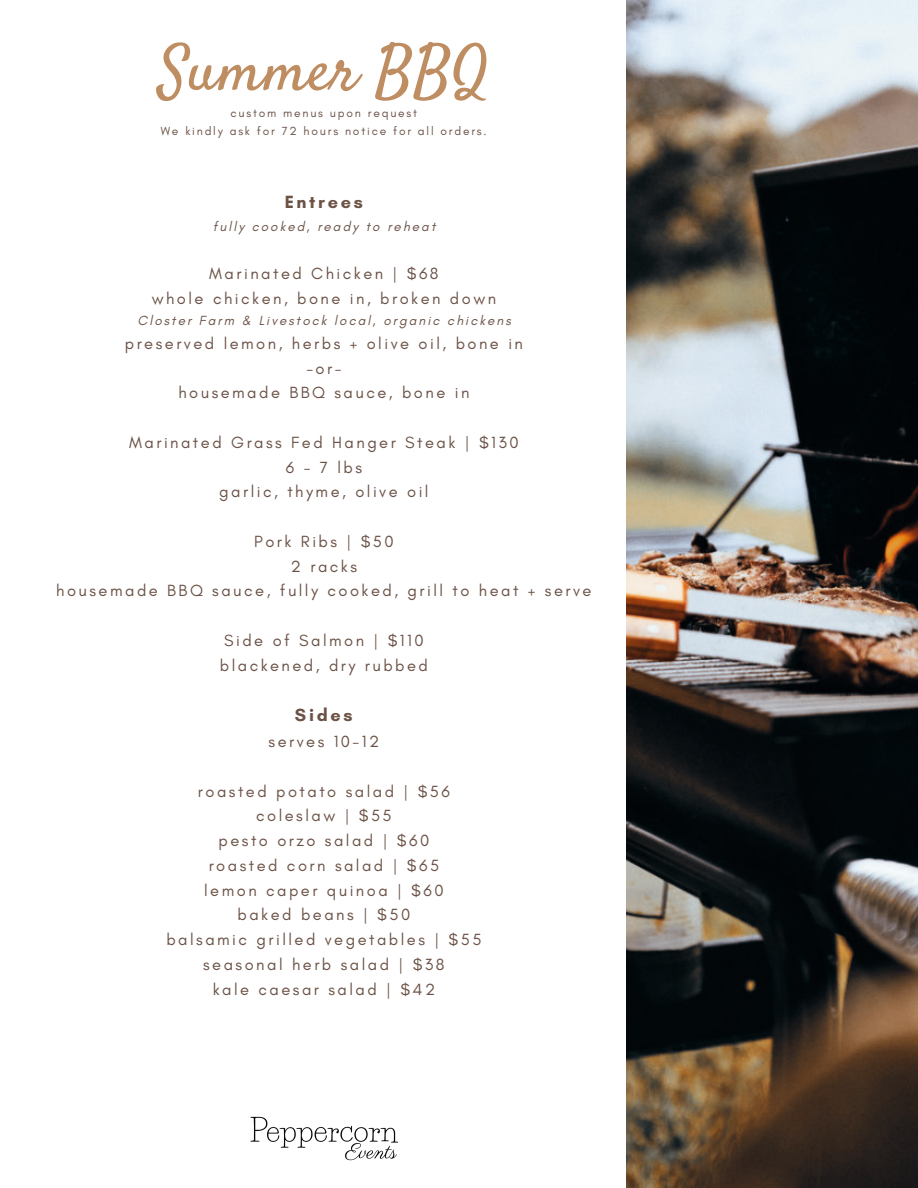
<style>
.page{position:relative;width:918px;height:1188px;background:#fff}
.page>*{position:absolute;margin:0;border:0;box-sizing:border-box;transform-origin:0 0}
.t1{font:63px "Satisfy";color:#be8d62}
.t2{font:700 18px "Glacial Indifference";letter-spacing:.15em;color:#6b5246}
.t3{font:16.5px "Glacial Indifference";letter-spacing:.15em;color:#6b5246}
.t4{font:italic 13.5px "Glacial Indifference";letter-spacing:.15em;color:#6b5246}
.t5{font:12px "Glacial Indifference";letter-spacing:.15em;color:#6b5246}
</style>
<div class="page">
<img style="left:627px;top:0;width:291px;height:1188px">
<img style="left:250px;top:1116px;width:149px;height:45px">
<p class="t1" style="left:159px;top:30px;width:331px">Summer BBQ</p>
<p class="t5" style="left:230px;top:106px;width:188px">custom menus upon request</p>
<p class="t5" style="left:161px;top:124px;width:328px">We kindly ask for 72 hours notice for all orders.</p>
<p class="t2" style="left:285px;top:191px;width:80px">Entrees</p>
<p class="t4" style="left:213px;top:218px;width:224px">fully cooked, ready to reheat</p>
<p class="t3" style="left:209px;top:263px;width:231px">Marinated Chicken | $68</p>
<p class="t3" style="left:152px;top:288px;width:346px">whole chicken, bone in, broken down</p>
<p class="t4" style="left:137px;top:312px;width:375px">Closter Farm &amp; Livestock local, organic chickens</p>
<p class="t3" style="left:125px;top:333px;width:400px">preserved lemon, herbs + olive oil, bone in</p>
<p class="t3" style="left:306px;top:358px;width:37px">-or-</p>
<p class="t3" style="left:178px;top:383px;width:293px">housemade BBQ sauce, bone in</p>
<p class="t3" style="left:129px;top:432px;width:391px">Marinated Grass Fed Hanger Steak | $130</p>
<p class="t3" style="left:286px;top:457px;width:78px">6-7lbs</p>
<p class="t3" style="left:219px;top:482px;width:211px">garlic, thyme, olive oil</p>
<p class="t3" style="left:254px;top:531px;width:141px">Pork Ribs | $50</p>
<p class="t3" style="left:291px;top:556px;width:68px">2 racks</p>
<p class="t3" style="left:56px;top:581px;width:537px">housemade BBQ sauce, fully cooked, grill to heat + serve</p>
<p class="t3" style="left:224px;top:630px;width:201px">Side of Salmon | $110</p>
<p class="t3" style="left:220px;top:655px;width:210px">blackened, dry rubbed</p>
<p class="t2" style="left:295px;top:704px;width:59px">Sides</p>
<p class="t3" style="left:269px;top:731px;width:112px">serves 10-12</p>
<p class="t3" style="left:198px;top:781px;width:253px">roasted potato salad | $56</p>
<p class="t3" style="left:256px;top:806px;width:137px">coleslaw | $55</p>
<p class="t3" style="left:219px;top:830px;width:212px">pesto orzo salad | $60</p>
<p class="t3" style="left:209px;top:855px;width:232px">roasted corn salad | $65</p>
<p class="t3" style="left:204px;top:880px;width:241px">lemon caper quinoa | $60</p>
<p class="t3" style="left:238px;top:905px;width:174px">baked beans | $50</p>
<p class="t3" style="left:166px;top:929px;width:317px">balsamic grilled vegetables | $55</p>
<p class="t3" style="left:203px;top:954px;width:243px">seasonal herb salad | $38</p>
<p class="t3" style="left:213px;top:979px;width:224px">kale caesar salad | $42</p>
</div>
